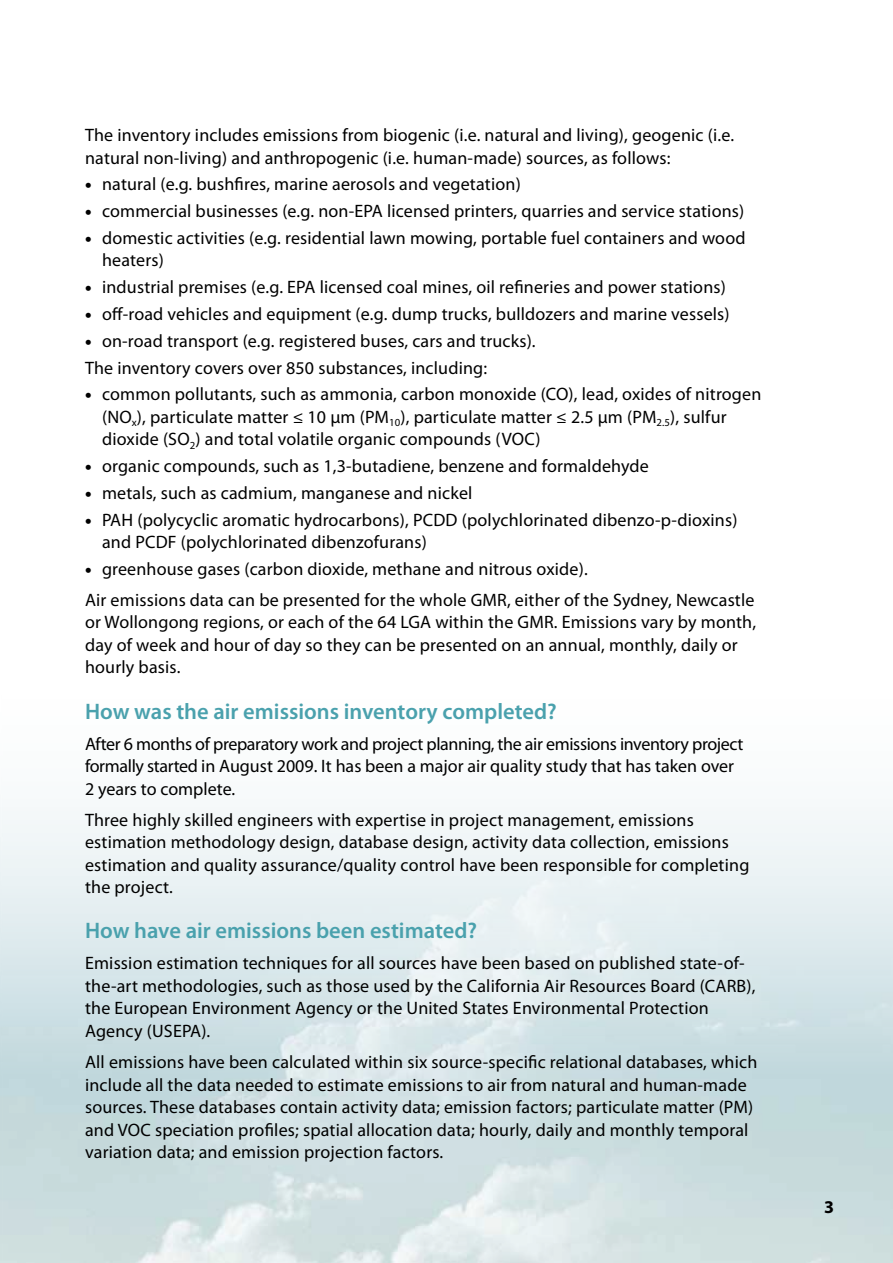
<style>
.page{position:relative;width:893px;height:1263px;background:#fff}
.page>*{position:absolute;margin:0;border:0;box-sizing:border-box;transform-origin:0 0}
.t1{font:600 22.5px "Myriad Pro";color:#4aa1ad}
.t2{font:18px/22.5px "Myriad Pro";letter-spacing:.01em;color:#000}
.t3{font:18px/22.5px "Myriad Pro";letter-spacing:-.02em;color:#000}
.t4{font:700 18px "Myriad Pro";color:#000}
.s1{font-weight:900}
</style>
<div class="page">
<p class="t2" style="left:85px;top:123px;width:651px">The inventory includes emissions from biogenic (i.e. natural and living), geogenic (i.e. natural non-living) and anthropogenic (i.e. human-made) sources, as follows:</p>
<p class="t2" style="left:85px;top:173px;width:437px"><span class="s1">•</span> natural (e.g. bushfires, marine aerosols and vegetation)</p>
<p class="t2" style="left:85px;top:199px;width:661px"><span class="s1">•</span> commercial businesses (e.g. non-EPA licensed printers, quarries and service stations)</p>
<p class="t2" style="left:102px;top:226px;width:645px;text-indent:-17px"><span class="s1">•</span> domestic activities (e.g. residential lawn mowing, portable fuel containers and wood heaters)</p>
<p class="t2" style="left:85px;top:275px;width:642px"><span class="s1">•</span> industrial premises (e.g. EPA licensed coal mines, oil refineries and power stations)</p>
<p class="t2" style="left:85px;top:302px;width:646px"><span class="s1">•</span> off-road vehicles and equipment (e.g. dump trucks, bulldozers and marine vessels)</p>
<p class="t2" style="left:85px;top:327px;width:452px;line-height:27px"><span class="s1">•</span> on-road transport (e.g. registered buses, cars and trucks).<br>The inventory covers over 850 substances, including:</p>
<p class="t2" style="left:102px;top:383px;width:661px;text-indent:-17px"><span class="s1">•</span> common pollutants, such as ammonia, carbon monoxide (CO), lead, oxides of nitrogen (NO<sub>x</sub>), particulate matter ≤ 10 μm (PM<sub>10</sub>), particulate matter ≤ 2.5 μm (PM<sub>2.5</sub>), sulfur dioxide (SO<sub>2</sub>) and total volatile organic compounds (VOC)</p>
<p class="t2" style="left:85px;top:455px;width:565px"><span class="s1">•</span> organic compounds, such as 1,3-butadiene, benzene and formaldehyde</p>
<p class="t2" style="left:85px;top:481px;width:389px"><span class="s1">•</span> metals, such as cadmium, manganese and nickel</p>
<p class="t2" style="left:102px;top:508px;width:637px;text-indent:-17px"><span class="s1">•</span> PAH (polycyclic aromatic hydrocarbons), PCDD (polychlorinated dibenzo-p-dioxins) and PCDF (polychlorinated dibenzofurans)</p>
<p class="t2" style="left:85px;top:553px;width:671px;line-height:31px"><span class="s1">•</span> greenhouse gases (carbon dioxide, methane and nitrous oxide).<br>Air emissions data can be presented for the whole GMR, either of the Sydney, Newcastle</p>
<p class="t2" style="left:85px;top:611px;width:673px">or Wollongong regions, or each of the 64 LGA within the GMR. Emissions vary by month, day of week and hour of day so they can be presented on an annual, monthly, daily or hourly basis.</p>
<p class="t1" style="left:85px;top:697px;width:473px">How was the air emissions inventory completed?</p>
<p class="t3" style="left:85px;top:732px;width:660px">After 6 months of preparatory work and project planning, the air emissions inventory project formally started in August 2009. It has been a major air quality study that has taken over<br>2 years to complete.</p>
<p class="t2" style="left:85px;top:808px;width:666px">Three highly skilled engineers with expertise in project management, emissions estimation methodology design, database design, activity data collection, emissions estimation and quality assurance/quality control have been responsible for completing the project.</p>
<p class="t1" style="left:85px;top:916px;width:394px">How have air emissions been estimated?</p>
<p class="t2" style="left:85px;top:952px;width:672px">Emission estimation techniques for all sources have been based on published state-of&shy;the-art methodologies, such as those used by the California Air Resources Board (CARB), the European Environment Agency or the United States Environmental Protection Agency (USEPA).</p>
<p class="t2" style="left:85px;top:1050px;width:674px">All emissions have been calculated within six source-specific relational databases, which include all the data needed to estimate emissions to air from natural and human-made sources. These databases contain activity data; emission factors; particulate matter (PM) and VOC speciation profiles; spatial allocation data; hourly, daily and monthly temporal variation data; and emission projection factors.</p>
<p class="t4" style="left:824px;top:1195px;width:11px">3</p>
</div>
